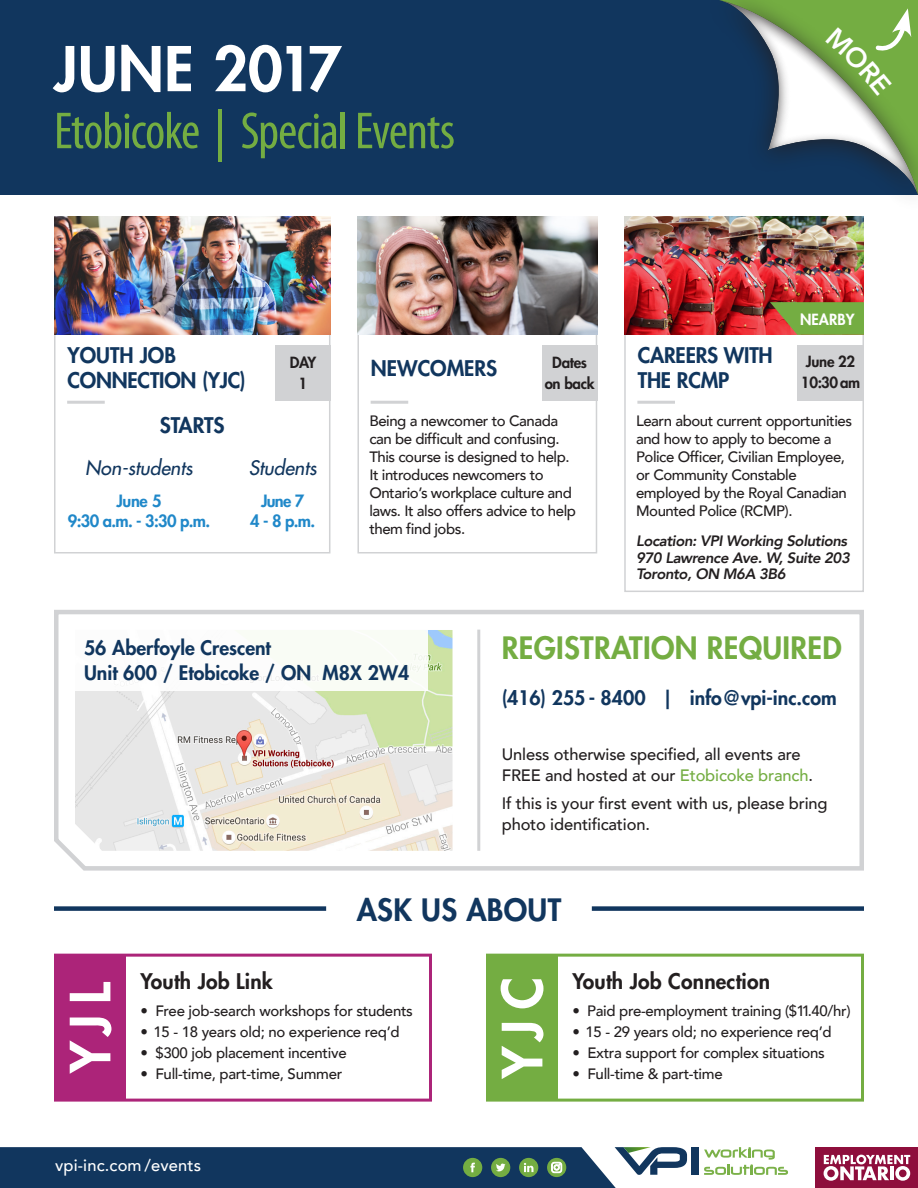
<style>
.page{position:relative;width:918px;height:1188px;background:#fff}
.page>*{position:absolute;margin:0;border:0;box-sizing:border-box;transform-origin:0 0}
.t1{font:800 60px "Futura Std";letter-spacing:.005em;color:#fff}
.t2{font:800 54px "Futura Std";color:#fff}
.Headline{font:condensed 52.5px "Myriad Pro";letter-spacing:-.025em;color:#74ad42}
.t3{font:800 30px "Futura Std";letter-spacing:.01em;color:#74ad42}
.t4{font:800 30px "Futura Std";letter-spacing:.01em;color:#11365e}
.t5{font:800 21px "Futura Std";letter-spacing:-.01em;color:#11365e}
.t6{font:800 21px "Futura Std";letter-spacing:.01em;color:#231f20}
.t7{font:800 19.5px "Futura Std";color:#11365e}
.t8{font:italic 500 19.5px "Futura Std";color:#11365e}
.t9{font:500 16.5px/21px "Avenir";letter-spacing:-.01em;color:#231f20}
.t10{font:800 16.5px "Futura Std";letter-spacing:-.04em;color:#2088c9}
.t11{font:500 16.5px "Avenir";letter-spacing:.01em;color:#fff}
.t12{font:500 15px/18px "Avenir";letter-spacing:-.03em;color:#231f20}
.t13{font:italic 800 15px/16.5px "Avenir";letter-spacing:-.03em;color:#231f20}
.t14{font:800 15px "Futura Std";letter-spacing:-.02em;color:#231f20}
.t15{font:800 15px "Futura Std";color:#fff}
.s1{color:#74ad42}
</style>
<div class="page">
<div style="left:0;top:0;width:918px;height:195px;background:#11365e"></div>
<svg style="left:54px;top:610px;width:810px;height:261px"></svg>
<hr style="left:477px;top:630px;width:3px;height:221px;background:#d1d2d4">
<img style="left:75px;top:630px;width:378px;height:221px">
<div style="left:75px;top:630px;width:353px;height:61px;background:#fff"></div>
<div style="left:691px;top:1147px;width:7px;height:28px;background:#11365e"></div>
<svg style="left:704px;top:1147px;width:84px;height:28px"></svg>
<svg style="left:0;top:1147px;width:687px;height:41px"></svg>
<div style="left:816px;top:1147px;width:102px;height:41px;background:#8e0e3c"></div>
<svg style="left:824px;top:1155px;width:86px;height:26px"></svg>
<div style="left:592px;top:906px;width:272px;height:5px;background:#11365e"></div>
<div style="left:54px;top:906px;width:272px;height:5px;background:#11365e"></div>
<svg style="left:54px;top:953px;width:378px;height:149px"></svg>
<div style="left:57px;top:956px;width:68px;height:143px;background:#ac2479"></div>
<svg style="left:486px;top:953px;width:378px;height:149px"></svg>
<div style="left:489px;top:956px;width:68px;height:143px;background:#74ad42"></div>
<div style="left:624px;top:216px;width:240px;height:376px;border:2px solid #d1d2d4"></div>
<img style="left:624px;top:216px;width:240px;height:119px">
<div style="left:797px;top:346px;width:67px;height:55px;background:#d1d2d4"></div>
<hr style="left:637px;top:401px;width:38px;height:3px;background:#d1d2d4">
<div style="left:54px;top:216px;width:276px;height:338px;border:2px solid #d1d2d4"></div>
<img style="left:54px;top:216px;width:276px;height:119px">
<div style="left:275px;top:346px;width:55px;height:55px;background:#d1d2d4"></div>
<hr style="left:67px;top:401px;width:38px;height:3px;background:#d1d2d4">
<div style="left:357px;top:216px;width:240px;height:338px;border:2px solid #d1d2d4"></div>
<img style="left:357px;top:216px;width:240px;height:119px">
<div style="left:542px;top:346px;width:55px;height:55px;background:#d1d2d4"></div>
<hr style="left:371px;top:401px;width:37px;height:3px;background:#d1d2d4">
<svg style="left:770px;top:302px;width:94px;height:33px"></svg>
<svg style="left:720px;top:0;width:198px;height:194px"></svg>
<p class="t1" style="left:54px;top:31px;width:289px">JUNE 2017</p>
<p class="Headline" style="left:54px;top:99px;width:403px">Etobicoke | Special Events</p>
<p class="t5" style="left:68px;top:342px;width:110px">YOUTH JOB</p>
<p class="t5" style="left:68px;top:367px;width:180px">CONNECTION (YJC)</p>
<p class="t14" style="left:290px;top:353px;width:28px">DAY</p>
<p class="t14" style="left:299px;top:374px;width:10px">1</p>
<p class="t5" style="left:160px;top:412px;width:66px">STARTS</p>
<p class="t8" style="left:85px;top:456px;width:109px">Non-students</p>
<p class="t10" style="left:116px;top:490px;width:47px">June 5</p>
<p class="t10" style="left:68px;top:510px;width:144px">9:30 a.m. - 3:30 p.m.</p>
<p class="t8" style="left:249px;top:456px;width:69px">Students</p>
<p class="t10" style="left:261px;top:490px;width:45px">June 7</p>
<p class="t10" style="left:250px;top:510px;width:66px">4 - 8 p.m.</p>
<p class="t14" style="left:552px;top:353px;width:36px">Dates</p>
<p class="t14" style="left:545px;top:374px;width:52px">on back</p>
<p class="t5" style="left:371px;top:355px;width:128px">NEWCOMERS</p>
<p class="t12" style="left:369px;top:411px;width:208px">Being a newcomer to Canada can be difficult and confusing.<br>This course is designed to help.<br>It introduces newcomers to<br>Ontario’s workplace culture and laws. It also offers advice to help them find jobs.</p>
<p class="t15" style="left:800px;top:310px;width:56px">NEARBY</p>
<p class="t5" style="left:638px;top:342px;width:137px">CAREERS WITH</p>
<p class="t5" style="left:638px;top:367px;width:93px">THE RCMP</p>
<p class="t14" style="left:806px;top:352px;width:51px">June 22</p>
<p class="t14" style="left:801px;top:373px;width:61px">10:30 am</p>
<p class="t12" style="left:636px;top:411px;width:217px">Learn about current opportunities and how to apply to become a<br>Police Officer, Civilian Employee, or Community Constable employed by the Royal Canadian<br>Mounted Police (RCMP).</p>
<p class="t13" style="left:636px;top:533px;width:215px">Location: VPI Working Solutions<br>970 Lawrence Ave. W, Suite 203<br>Toronto, ON M6A 3B6</p>
<p class="t7" style="left:84px;top:635px;width:188px">56 Aberfoyle Crescent</p>
<p class="t7" style="left:84px;top:661px;width:327px">Unit 600 / Etobicoke / ON M8X 2W4</p>
<p class="t3" style="left:502px;top:629px;width:342px">REGISTRATION REQUIRED</p>
<p class="t7" style="left:502px;top:686px;width:337px">(416) 255 - 8400 | info@vpi-inc.com</p>
<p class="t9" style="left:502px;top:743px;width:313px">Unless otherwise specified, all events are<br>FREE and hosted at our <span class="s1">Etobicoke branch</span>.</p>
<p class="t9" style="left:502px;top:792px;width:327px">If this is your first event with us, please bring photo identification.</p>
<p class="t4" style="left:357px;top:891px;width:206px">ASK US ABOUT</p>
<p class="t6" style="left:140px;top:968px;width:134px">Youth Job Link</p>
<p class="t12" style="left:140px;top:1001px;width:274px">• Free job-search workshops for students</p>
<p class="t12" style="left:140px;top:1022px;width:261px">• 15 - 18 years old; no experience req’d</p>
<p class="t12" style="left:140px;top:1043px;width:208px">• $300 job placement incentive</p>
<p class="t12" style="left:140px;top:1064px;width:203px">• Full-time, part-time, Summer</p>
<p class="t2" style="left:56px;top:1073px;width:92px;rotate:-90deg">YJL</p>
<p class="t2" style="left:488px;top:1078px;width:103px;rotate:-90deg">YJC</p>
<p class="t6" style="left:572px;top:968px;width:199px">Youth Job Connection</p>
<p class="t12" style="left:572px;top:1001px;width:280px">• Paid pre-employment training ($11.40/hr)</p>
<p class="t12" style="left:572px;top:1022px;width:261px">• 15 - 29 years old; no experience req’d</p>
<p class="t12" style="left:572px;top:1043px;width:254px">• Extra support for complex situations</p>
<p class="t12" style="left:572px;top:1064px;width:152px">• Full-time &amp; part-time</p>
<p class="t11" style="left:55px;top:1151px;width:148px">vpi-inc.com /events</p>
</div>
